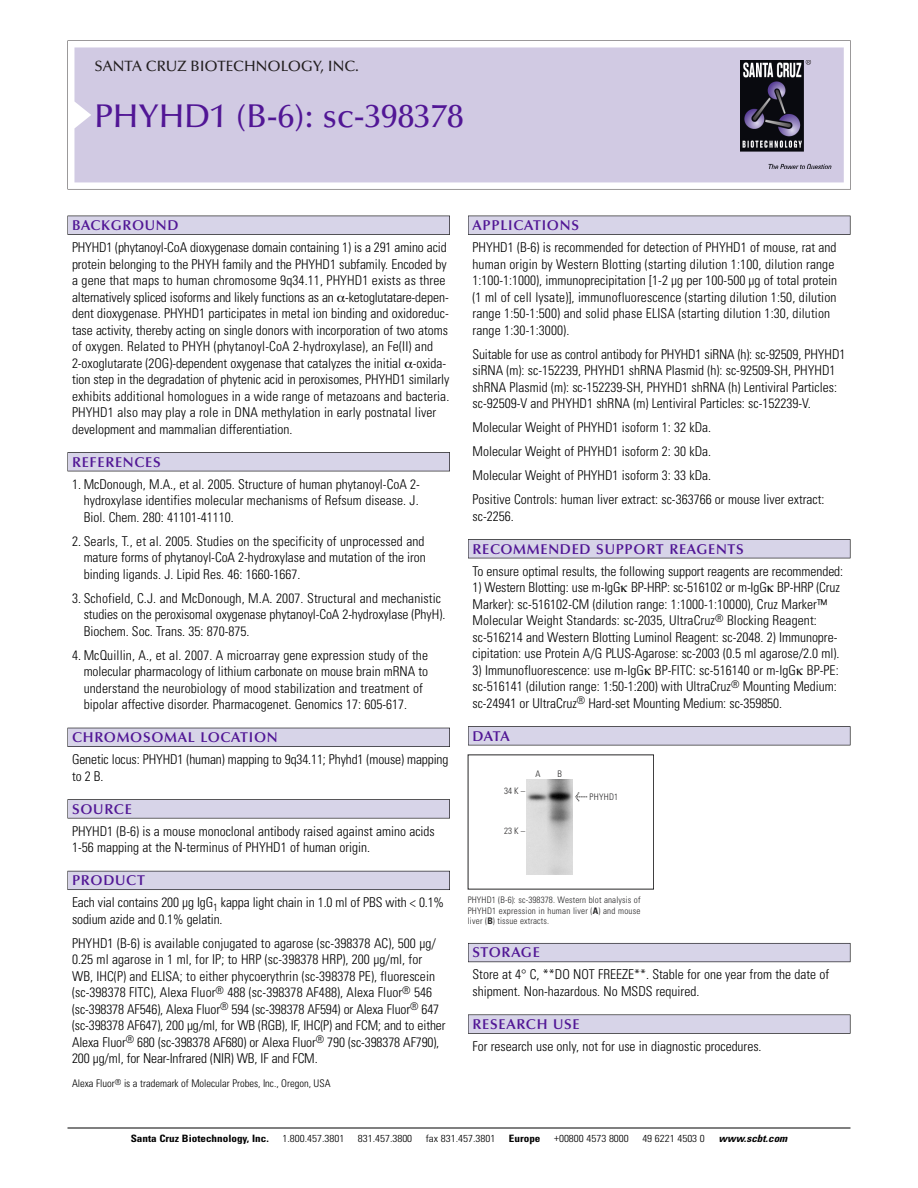
<style>
.page{position:relative;width:918px;height:1188px;background:#fff}
.page>*{position:absolute;margin:0;border:0;box-sizing:border-box;transform-origin:0 0}
.t1{font:500 33px "Optima";color:#511695}
.t2{font:500 15px "Optima";color:#231f20}
.t3{font:600 14.25px "Optima";letter-spacing:.05em;color:#511695}
.t4{font:300 condensed 13.5px/16.5px "Univers";color:#000}
.t5{font:300 condensed 10.5px "Univers";color:#000}
.t6{font:300 condensed 10.2px "Univers";color:#000;scale:1.1 1}
.t7{font:700 condensed 10.2px "Univers";color:#000;scale:1.1 1}
.t8{font:italic 700 condensed 10.2px "Univers";color:#000;scale:1.1 1}
.t9{font:300 condensed 9px/10.5px "Univers";letter-spacing:.025em;color:#272627;text-align:justify}
.s1{font-family:"Meta Plus";font-weight:400;font-stretch:normal;font-size:10.5px}
.s2{font-weight:700}
</style>
<div class="page">
<svg style="left:74px;top:41px;width:777px;height:148px"></svg>
<div style="left:74px;top:47px;width:770px;height:135px;background:#d1cae3"></div>
<img style="left:741px;top:60px;width:90px;height:108px">
<div style="left:68px;top:216px;width:382px;height:19px;background:#535256"></div>
<div style="left:68px;top:216px;width:381px;height:18px;background:#d7d4e8"></div>
<div style="left:68px;top:452px;width:382px;height:19px;background:#515155"></div>
<div style="left:68px;top:453px;width:381px;height:18px;background:#d7d4e8"></div>
<div style="left:68px;top:728px;width:382px;height:19px;background:#515057"></div>
<div style="left:68px;top:728px;width:381px;height:18px;background:#d7d4e8"></div>
<div style="left:68px;top:799px;width:382px;height:19px;background:#575659"></div>
<div style="left:68px;top:800px;width:381px;height:18px;background:#d7d4e8"></div>
<div style="left:68px;top:871px;width:382px;height:19px;background:#595860"></div>
<div style="left:68px;top:871px;width:381px;height:18px;background:#d7d4e8"></div>
<div style="left:468px;top:216px;width:382px;height:19px;background:#535256"></div>
<div style="left:468px;top:216px;width:382px;height:18px;background:#d7d4e8"></div>
<div style="left:468px;top:539px;width:382px;height:19px;background:#515155"></div>
<div style="left:468px;top:540px;width:382px;height:18px;background:#d7d4e8"></div>
<div style="left:468px;top:726px;width:382px;height:19px;background:#545357"></div>
<div style="left:468px;top:727px;width:382px;height:18px;background:#d7d4e8"></div>
<div style="left:468px;top:943px;width:382px;height:19px;background:#5e5d65"></div>
<div style="left:468px;top:944px;width:382px;height:18px;background:#d7d4e8"></div>
<div style="left:468px;top:1015px;width:382px;height:19px;background:#58575a"></div>
<div style="left:468px;top:1015px;width:382px;height:18px;background:#d7d4e8"></div>
<hr style="left:68px;top:1128px;width:782px;height:1px;background:#000">
<img style="left:526px;top:780px;width:47px;height:95px">
<p class="t2" style="left:94px;top:60px;width:266px">SANTA CRUZ BIOTECHNOLOGY, INC.</p>
<p class="t1" style="left:94px;top:102px;width:371px">PHYHD1 (B-6): sc-398378</p>
<p class="t3" style="left:72px;top:219px;width:108px">BACKGROUND</p>
<p class="t4" style="left:72px;top:240px;width:379px">PHYHD1 (phytanoyl-CoA dioxygenase domain containing 1) is a 291 amino acid protein belonging to the PHYH family and the PHYHD1 subfamily. Encoded by a gene that maps to human chromosome 9q34.11, PHYHD1 exists as three alternatively spliced isoforms and likely functions as an -ketoglutatare-depen&shy;dent dioxygenase. PHYHD1 participates in metal ion binding and oxidoreduc&shy;tase activity, thereby acting on single donors with incorporation of two atoms of oxygen. Related to PHYH (phytanoyl-CoA 2-hydroxylase), an Fe(II) and 2-oxoglutarate (2OG)-dependent oxygenase that catalyzes the initial -oxida&shy;tion step in the degradation of phytenic acid in peroxisomes, PHYHD1 similarly exhibits additional homologues in a wide range of metazoans and bacteria.<br>PHYHD1 also may play a role in DNA methylation in early postnatal liver development and mammalian differentiation.</p>
<p class="t3" style="left:72px;top:456px;width:90px">REFERENCES</p>
<p class="t4" style="left:84px;top:477px;width:338px;text-align:justify;text-indent:-12px">1. McDonough, M.A., et al. 2005. Structure of human phytanoyl-CoA 2- hydroxylase identifies molecular mechanisms of Refsum disease. J.<br>Biol. Chem. 280: 41101-41110.</p>
<p class="t4" style="left:84px;top:534px;width:344px;text-align:justify;text-indent:-12px">2. Searls, T., et al. 2005. Studies on the specificity of unprocessed and mature forms of phytanoyl-CoA 2-hydroxylase and mutation of the iron binding ligands. J. Lipid Res. 46: 1660-1667.</p>
<p class="t4" style="left:84px;top:591px;width:363px;text-indent:-12px">3. Schofield, C.J. and McDonough, M.A. 2007. Structural and mechanistic studies on the peroxisomal oxygenase phytanoyl-CoA 2-hydroxylase (PhyH).<br>Biochem. Soc. Trans. 35: 870-875.</p>
<p class="t4" style="left:84px;top:648px;width:346px;text-indent:-12px">4. McQuillin, A., et al. 2007. A microarray gene expression study of the molecular pharmacology of lithium carbonate on mouse brain mRNA to understand the neurobiology of mood stabilization and treatment of bipolar affective disorder. Pharmacogenet. Genomics 17: 605-617.</p>
<p class="t3" style="left:72px;top:731px;width:207px">CHROMOSOMAL LOCATION</p>
<p class="t4" style="left:72px;top:753px;width:378px">Genetic locus: PHYHD1 (human) mapping to 9q34.11; Phyhd1 (mouse) mapping to 2 B.</p>
<p class="t3" style="left:72px;top:803px;width:61px">SOURCE</p>
<p class="t4" style="left:72px;top:824px;width:364px">PHYHD1 (B-6) is a mouse monoclonal antibody raised against amino acids<br>1-56 mapping at the N-terminus of PHYHD1 of human origin.</p>
<p class="t3" style="left:72px;top:874px;width:74px">PRODUCT</p>
<p class="t4" style="left:72px;top:896px;width:374px">Each vial contains 200 µg IgG<sub>1</sub> kappa light chain in 1.0 ml of PBS with &lt; 0.1% sodium azide and 0.1% gelatin.</p>
<p class="t4" style="left:72px;top:936px;width:375px">PHYHD1 (B-6) is available conjugated to agarose (sc-398378 AC), 500 µg/ 0.25 ml agarose in 1 ml, for IP; to HRP (sc-398378 HRP), 200 µg/ml, for WB, IHC(P) and ELISA; to either phycoerythrin (sc-398378 PE), fluorescein (sc-398378 FITC), Alexa Fluor<sup>®</sup> 488 (sc-398378 AF488), Alexa Fluor<sup>®</sup> 546 (sc-398378 AF546), Alexa Fluor<sup>®</sup> 594 (sc-398378 AF594) or Alexa Fluor<sup>®</sup> 647 (sc-398378 AF647), 200 µg/ml, for WB (RGB), IF, IHC(P) and FCM; and to either Alexa Fluor<sup>®</sup> 680 (sc-398378 AF680) or Alexa Fluor<sup>®</sup> 790 (sc-398378 AF790), 200 µg/ml, for Near-Infrared (NIR) WB, IF and FCM.</p>
<p class="t5" style="left:72px;top:1080px;width:260px">Alexa Fluor<sup>®</sup> is a trademark of Molecular Probes, Inc., Oregon, USA</p>
<p class="t3" style="left:473px;top:219px;width:108px">APPLICATIONS</p>
<p class="t4" style="left:473px;top:240px;width:366px">PHYHD1 (B-6) is recommended for detection of PHYHD1 of mouse, rat and human origin by Western Blotting (starting dilution 1:100, dilution range 1:100-1:1000), immunoprecipitation [1-2 µg per 100-500 µg of total protein (1 ml of cell lysate)], immunofluorescence (starting dilution 1:50, dilution range 1:50-1:500) and solid phase ELISA (starting dilution 1:30, dilution range 1:30-1:3000).</p>
<p class="t4" style="left:473px;top:347px;width:375px">Suitable for use as control antibody for PHYHD1 siRNA (h): sc-92509, PHYHD1 siRNA (m): sc-152239, PHYHD1 shRNA Plasmid (h): sc-92509-SH, PHYHD1 shRNA Plasmid (m): sc-152239-SH, PHYHD1 shRNA (h) Lentiviral Particles: sc-92509-V and PHYHD1 shRNA (m) Lentiviral Particles: sc-152239-V.</p>
<p class="t4" style="left:473px;top:420px;width:240px">Molecular Weight of PHYHD1 isoform 1: 32 kDa.</p>
<p class="t4" style="left:473px;top:444px;width:240px">Molecular Weight of PHYHD1 isoform 2: 30 kDa.</p>
<p class="t4" style="left:473px;top:468px;width:240px">Molecular Weight of PHYHD1 isoform 3: 33 kDa.</p>
<p class="t4" style="left:473px;top:492px;width:354px">Positive Controls: human liver extract: sc-363766 or mouse liver extract: sc-2256.</p>
<p class="t3" style="left:473px;top:543px;width:273px">RECOMMENDED SUPPORT REAGENTS</p>
<p class="t4" style="left:473px;top:564px;width:372px">To ensure optimal results, the following support reagents are recommended:</p>
<p class="t4" style="left:473px;top:580px;width:369px">1) Western Blotting: use m-IgG BP-HRP: sc-516102 or m-IgG BP-HRP (Cruz Marker): sc-516102-CM (dilution range: 1:1000-1:10000), Cruz Marker™ Molecular Weight Standards: sc-2035, UltraCruz<sup>®</sup> Blocking Reagent: sc-516214 and Western Blotting Luminol Reagent: sc-2048. 2) Immunopre&shy;cipitation: use Protein A/G PLUS-Agarose: sc-2003 (0.5 ml agarose/2.0 ml).</p>
<p class="t4" style="left:473px;top:663px;width:368px">3) Immunofluorescence: use m-IgG BP-FITC: sc-516140 or m-IgG BP-PE: sc-516141 (dilution range: 1:50-1:200) with UltraCruz<sup>®</sup> Mounting Medium: sc-24941 or UltraCruz<sup>®</sup> Hard-set Mounting Medium: sc-359850.</p>
<p class="t3" style="left:473px;top:730px;width:39px">DATA</p>
<p class="t9" style="left:504px;top:787px;width:22px">34K–</p>
<p class="t9" style="left:504px;top:826px;width:22px">23K–</p>
<p class="t9" style="left:535px;top:769px;width:7px">A</p>
<p class="t9" style="left:558px;top:769px;width:6px">B</p>
<p class="t9" style="left:575px;top:792px;width:45px"><span class="s1">&lt;</span> PHYHD1</p>
<p class="t9" style="left:468px;top:896px;width:174px">PHYHD1 (B-6): sc-398378. Western blot analysis of PHYHD1 expression in human liver (<span class="s2">A</span>) and mouse liver (<span class="s2">B</span>) tissue extracts.</p>
<p class="t3" style="left:473px;top:947px;width:69px">STORAGE</p>
<p class="t4" style="left:473px;top:968px;width:358px">Store at 4° C, **DO NOT FREEZE**. Stable for one year from the date of shipment. Non-hazardous. No MSDS required.</p>
<p class="t3" style="left:473px;top:1018px;width:109px">RESEARCH USE</p>
<p class="t4" style="left:473px;top:1039px;width:291px">For research use only, not for use in diagnostic procedures.</p>
<p class="t7" style="left:131px;top:1135px;width:127px">Santa Cruz Biotechnology, Inc.</p>
<p class="t6" style="left:282px;top:1135px;width:58px">1.800.457.3801</p>
<p class="t6" style="left:358px;top:1135px;width:51px">831.457.3800</p>
<p class="t6" style="left:426px;top:1135px;width:65px">fax 831.457.3801</p>
<p class="t7" style="left:509px;top:1135px;width:30px">Europe</p>
<p class="t6" style="left:554px;top:1135px;width:69px">+00800 4573 8000</p>
<p class="t6" style="left:642px;top:1135px;width:58px">49 6221 4503 0</p>
<p class="t8" style="left:719px;top:1135px;width:66px">www.scbt.com</p>
</div>
